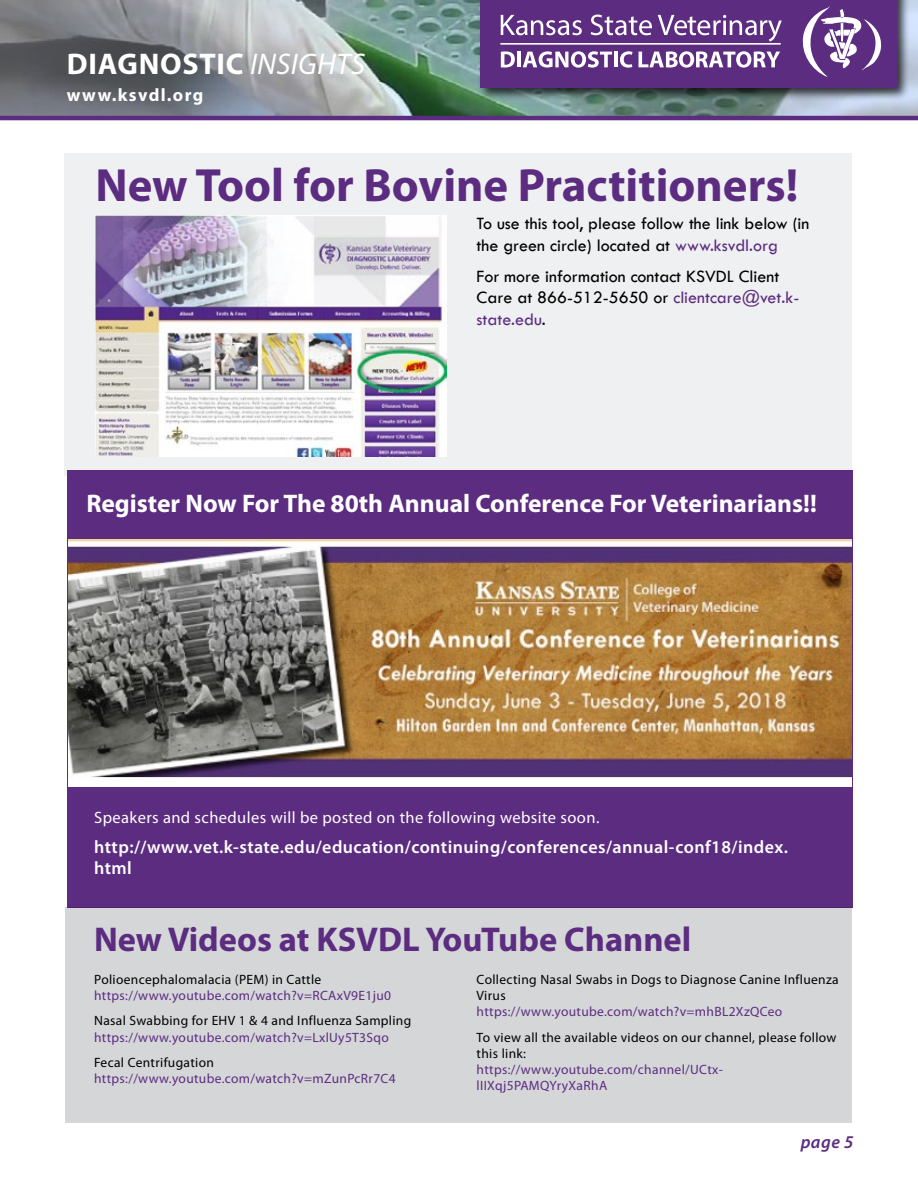
<style>
.page{position:relative;width:918px;height:1188px;background:#fff}
.page>*{position:absolute;margin:0;border:0;box-sizing:border-box;transform-origin:0 0}
.t1{font:700 46.8px "Myriad Pro";color:#5c2c81}
.t2{font:700 34.5px "Myriad Pro";color:#5c2c81}
.t3{font:700 30px "Myriad Pro";letter-spacing:.025em;color:#fff}
.t4{font:700 25.5px "Myriad Pro";color:#fff}
.t5{font:18px/21.6px "Tw Cen";color:#000}
.t6{font:600 18px/21px "Myriad Pro";letter-spacing:.025em;color:#fff}
.t7{font:700 18px "Myriad Pro";letter-spacing:.075em;color:#fff}
.t8{font:italic 600 18px "Myriad Pro";color:#5c2c81}
.t9{font:16.5px "Myriad Pro";letter-spacing:.025em;color:#fff}
.t10{font:13.5px/16.2px "Myriad Pro";letter-spacing:.025em;color:#5c2c81}
.t11{font:13.5px/16.2px "Myriad Pro";letter-spacing:.025em;color:#000}
.s1{font-weight:400;font-style:italic}
.s2{color:#5c2c81}
</style>
<div class="page">
<svg style="left:0;top:0;width:918px;height:120px;background:#7f898d"></svg>
<div style="left:478px;top:0;width:433px;height:101px;background:#000;opacity:.75"></div>
<div style="left:481px;top:0;width:416px;height:87px;background:#5c2c81"></div>
<svg style="left:501px;top:51px;width:14px;height:17px"></svg>
<hr style="left:517px;top:52px;width:4px;height:15px;background:#fff">
<svg style="left:523px;top:51px;width:89px;height:17px"></svg>
<hr style="left:614px;top:52px;width:4px;height:15px;background:#fff">
<svg style="left:620px;top:51px;width:13px;height:17px"></svg>
<svg style="left:639px;top:51px;width:141px;height:17px"></svg>
<svg style="left:501px;top:15px;width:81px;height:20px"></svg>
<svg style="left:591px;top:15px;width:61px;height:20px"></svg>
<svg style="left:658px;top:15px;width:124px;height:27px"></svg>
<hr style="left:500px;top:43px;width:281px;height:2px;background:#fff">
<img style="left:802px;top:6px;width:80px;height:71px">
<div style="left:65px;top:153px;width:787px;height:322px;background:#eff0f1"></div>
<div style="left:67px;top:470px;width:785px;height:437px;background:#5c2c81"></div>
<div style="left:66px;top:907px;width:786px;height:216px;background:#d5d6d8"></div>
<img style="left:96px;top:215px;width:351px;height:241px">
<img style="left:69px;top:540px;width:783px;height:247px">
<h3 class="t3" style="left:67px;top:47px;width:300px">DIAGNOSTIC <span class="s1">INSIGHTS</span></h3>
<h3 class="t7" style="left:67px;top:85px;width:138px">www.ksvdl.org</h3>
<h1 class="t1" style="left:95px;top:159px;width:704px">New Tool for Bovine Practitioners!</h1>
<h3 class="t5" style="left:477px;top:213px;width:334px">To use this tool, please follow the link below (in the green circle) located at <span class="s2">www.ksvdl.org</span></h3>
<h3 class="t5" style="left:477px;top:265px;width:324px">For more information contact KSVDL Client<br>Care at 866-512-5650 or <span class="s2">clientcare@vet.k&shy;state.edu</span>.</h3>
<h3 class="t4" style="left:86px;top:489px;width:732px">Register Now For The 80th Annual Conference For Veterinarians!!</h3>
<p class="t9" style="left:94px;top:808px;width:507px">Speakers and schedules will be posted on the following website soon.</p>
<h3 class="t6" style="left:94px;top:837px;width:695px">http://www.vet.k-state.edu/education/continuing/conferences/annual-conf18/index. html</h3>
<h2 class="t2" style="left:94px;top:920px;width:599px">New Videos at KSVDL YouTube Channel</h2>
<p class="t11" style="left:94px;top:972px;width:229px">Polioencephalomalacia (PEM) in Cattle</p>
<p class="t10" style="left:94px;top:988px;width:298px">https://www.youtube.com/watch?v=RCAxV9E1ju0</p>
<p class="t11" style="left:94px;top:1013px;width:319px">Nasal Swabbing for EHV 1 &amp; 4 and Influenza Sampling</p>
<p class="t10" style="left:94px;top:1029px;width:296px">https://www.youtube.com/watch?v=LxlUy5T3Sqo</p>
<p class="t11" style="left:94px;top:1054px;width:121px">Fecal Centrifugation</p>
<p class="t10" style="left:94px;top:1071px;width:303px">https://www.youtube.com/watch?v=mZunPcRr7C4</p>
<p class="t11" style="left:477px;top:972px;width:364px">Collecting Nasal Swabs in Dogs to Diagnose Canine Influenza<br>Virus</p>
<p class="t10" style="left:477px;top:1004px;width:307px">https://www.youtube.com/watch?v=mhBL2XzQCeo</p>
<p class="t11" style="left:477px;top:1029px;width:361px">To view all the available videos on our channel, please follow this link:</p>
<p class="t10" style="left:477px;top:1062px;width:248px">https://www.youtube.com/channel/UCtx&shy;lIIXqj5PAMQYryXaRhA</p>
<h3 class="t8" style="left:801px;top:1132px;width:54px">page 5</h3>
</div>
